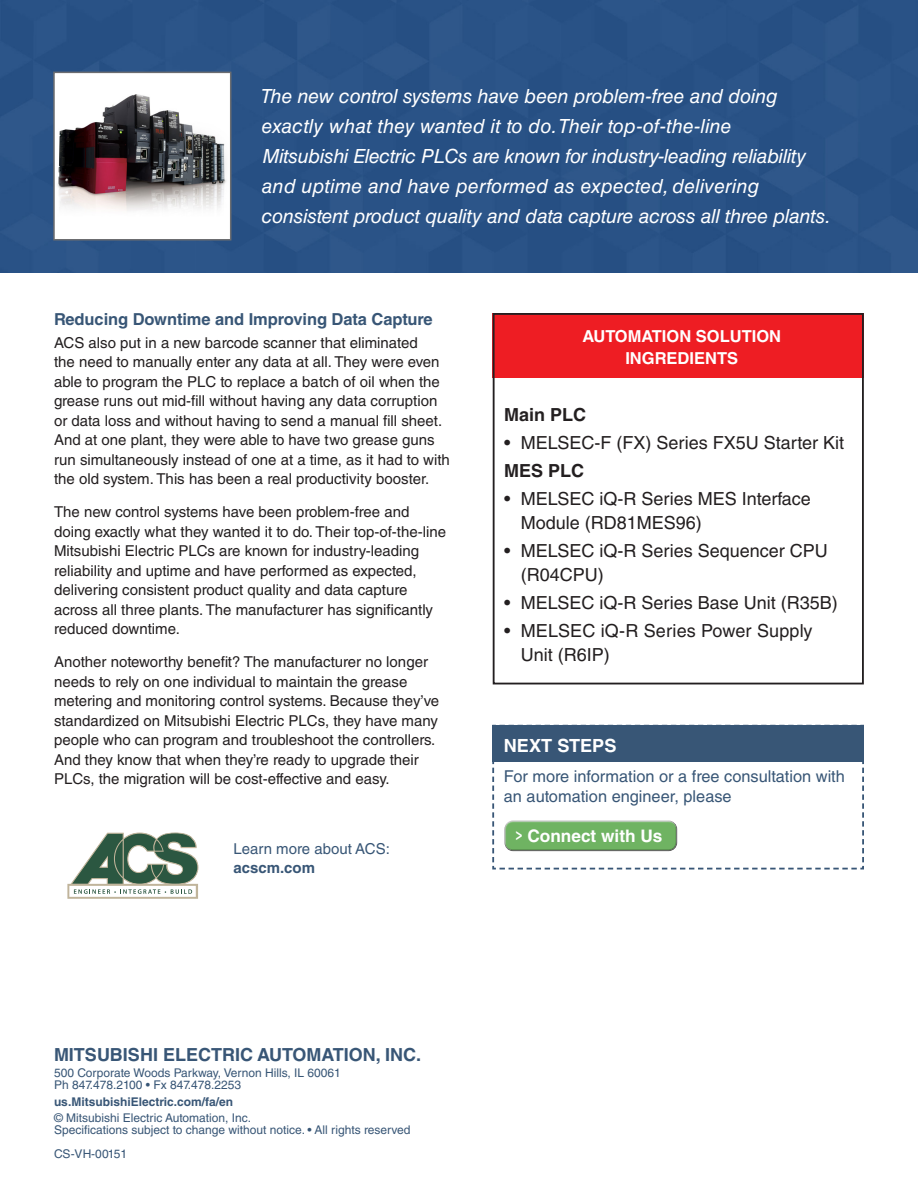
<style>
.page{position:relative;width:918px;height:1188px;background:#fff}
.page>*{position:absolute;margin:0;border:0;box-sizing:border-box;transform-origin:0 0}
.t1{font:italic 19.5px/30px "Helvetica LT Std";letter-spacing:-.01em;color:#fff}
.t2{font:700 18.15px "Helvetica LT Std";color:#fff}
.t3{font:18px/24px "Helvetica LT Std";color:#231f20}
._01_Heading_Secondar{font:700 18px "Helvetica LT Std";color:#385676}
.BULLET_LIST{font:700 18px "Helvetica LT Std";color:#231f20}
.t4{font:700 17.25px "Helvetica LT Std";color:#fff;scale:.65 1}
.TITLE_INTERIOR{font:700 16.5px "Helvetica LT Std";letter-spacing:-.005em;color:#385676}
.t5{font:700 16.5px/22.2px "Helvetica LT Std";color:#fff;text-align:center}
.t6{font:16.35px/20px "Helvetica LT Std";color:#385676}
.Body{font:15px/19.5px "Helvetica LT Std";color:#231f20}
.t7{font:15px/19.5px "Helvetica LT Std";color:#385676}
._04_Address_Footer{font:12px/12px "Helvetica LT Std";color:#385676}
._04_Address_Footer-2{font:700 12px "Helvetica LT Std";color:#385676}
.s1{font-weight:700}
</style>
<div class="page">
<div style="left:0;top:0;width:918px;height:273px;background:#295286"></div>
<svg style="left:492px;top:725px;width:372px;height:145px"></svg>
<div style="left:503px;top:819px;width:175px;height:28px;background:#fff;opacity:.75"></div>
<div style="left:503px;top:823px;width:175px;height:29px;background:#231f20;opacity:.75"></div>
<div style="left:493px;top:313px;width:371px;height:65px;background:#ee1d23"></div>
<div style="left:493px;top:313px;width:371px;height:371px;border:2px solid #231f20"></div>
<svg style="left:67px;top:833px;width:131px;height:66px"></svg>
<div style="left:54px;top:72px;width:177px;height:168px;background:#fff"></div>
<img style="left:58px;top:95px;width:168px;height:116px">
<div style="left:53px;top:72px;width:178px;height:169px;border:2px solid #6c6d70"></div>
<p class="t1" style="left:261px;top:81px;width:572px">The new control systems have been problem-free and doing exactly what they wanted it to do. Their top-of-the-line<br>Mitsubishi Electric PLCs are known for industry-leading reliability and uptime and have performed as expected, delivering consistent product quality and data capture across all three plants.</p>
<p class="TITLE_INTERIOR" style="left:54px;top:309px;width:380px">Reducing Downtime and Improving Data Capture</p>
<p class="Body" style="left:54px;top:333px;width:397px">ACS also put in a new barcode scanner that eliminated<br>the need to manually enter any data at all. They were even able to program the PLC to replace a batch of oil when the grease runs out mid-fill without having any data corruption or data loss and without having to send a manual fill sheet.<br>And at one plant, they were able to have two grease guns run simultaneously instead of one at a time, as it had to with the old system. This has been a real productivity booster.</p>
<p class="Body" style="left:54px;top:502px;width:394px">The new control systems have been problem-free and doing exactly what they wanted it to do. Their top-of-the-line Mitsubishi Electric PLCs are known for industry-leading reliability and uptime and have performed as expected, delivering consistent product quality and data capture across all three plants. The manufacturer has significantly reduced downtime.</p>
<p class="Body" style="left:54px;top:652px;width:387px">Another noteworthy benefit? The manufacturer no longer needs to rely on one individual to maintain the grease metering and monitoring control systems. Because they’ve standardized on Mitsubishi Electric PLCs, they have many people who can program and troubleshoot the controllers.<br>And they know that when they’re ready to upgrade their PLCs, the migration will be cost-effective and easy.</p>
<p class="t7" style="left:233px;top:839px;width:158px">Learn more about ACS: <span class="s1">acscm.com</span></p>
<p class="t5" style="left:582px;top:325px;width:200px">AUTOMATION SOLUTION<br>INGREDIENTS</p>
<p class="BULLET_LIST" style="left:504px;top:404px;width:84px">Main PLC</p>
<p class="t3" style="left:504px;top:431px;width:341px">• MELSEC-F (FX) Series FX5U Starter Kit</p>
<p class="BULLET_LIST" style="left:504px;top:460px;width:82px">MES PLC</p>
<p class="t3" style="left:521px;top:487px;width:292px;text-indent:-17px">• MELSEC iQ-R Series MES Interface<br>Module (RD81MES96)</p>
<p class="t3" style="left:521px;top:539px;width:309px;text-indent:-17px">• MELSEC iQ-R Series Sequencer CPU (R04CPU)</p>
<p class="t3" style="left:504px;top:591px;width:335px">• MELSEC iQ-R Series Base Unit (R35B)</p>
<p class="t3" style="left:521px;top:619px;width:293px;text-indent:-17px">• MELSEC iQ-R Series Power Supply<br>Unit (R6IP)</p>
<p class="t2" style="left:504px;top:734px;width:114px">NEXT STEPS</p>
<p class="t6" style="left:504px;top:767px;width:343px">For more information or a free consultation with an automation engineer, please</p>
<p class="t4" style="left:516px;top:826px;width:227px">&gt; Connect with Us</p>
<p class="_01_Heading_Secondar" style="left:54px;top:1044px;width:369px">MITSUBISHI ELECTRIC AUTOMATION, INC.</p>
<p class="_04_Address_Footer" style="left:54px;top:1067px;width:288px">500 Corporate Woods Parkway, Vernon Hills, IL 60061</p>
<p class="_04_Address_Footer" style="left:54px;top:1079px;width:189px">Ph 847.478.2100 • Fx 847.478.2253</p>
<p class="_04_Address_Footer-2" style="left:54px;top:1094px;width:181px">us.MitsubishiElectric.com/fa/en</p>
<p class="_04_Address_Footer" style="left:54px;top:1112px;width:358px">© Mitsubishi Electric Automation, Inc.<br>Specifications subject to change without notice. • All rights reserved</p>
<p class="_04_Address_Footer" style="left:54px;top:1148px;width:75px">CS-VH-00151</p>
</div>
